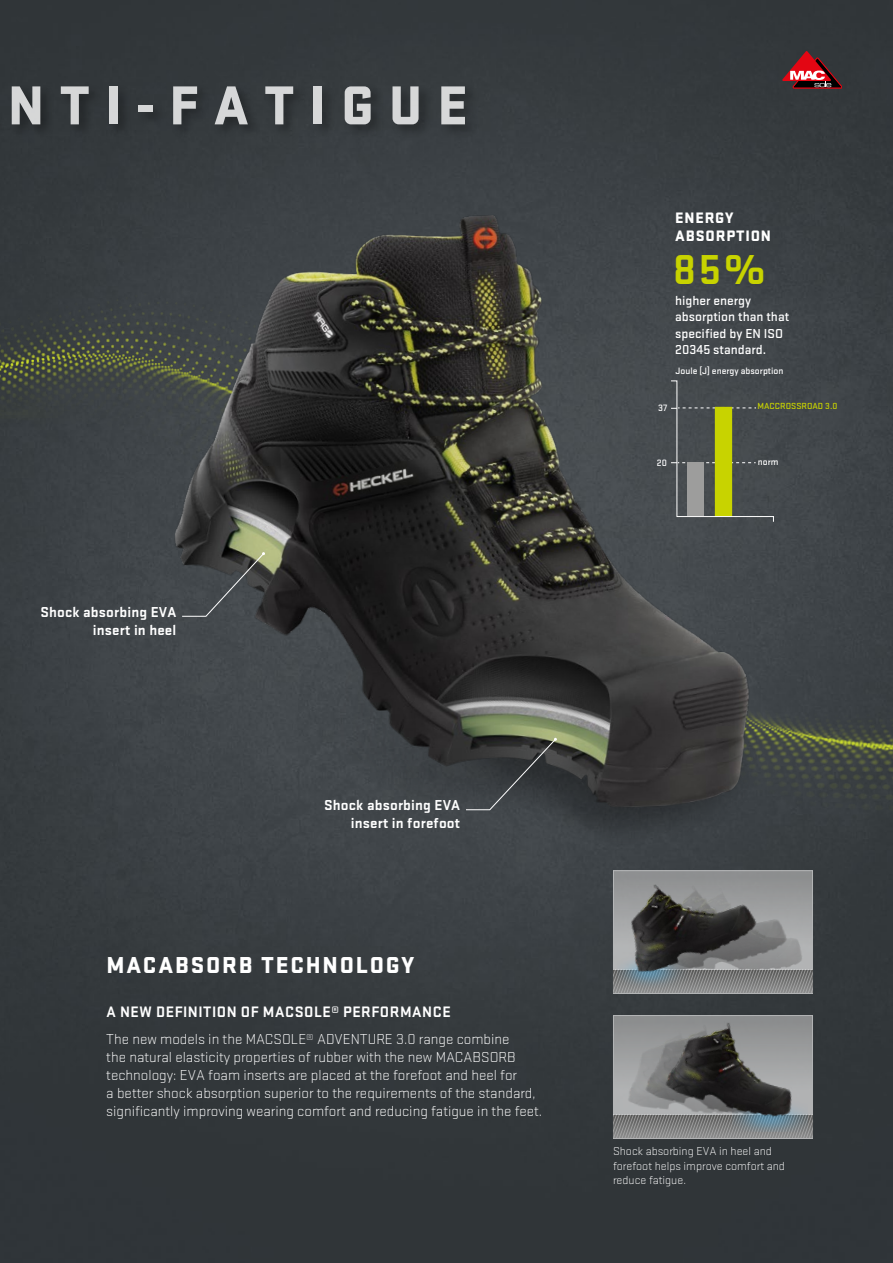
<style>
.page{position:relative;width:893px;height:1263px;background:#fff}
.page>*{position:absolute;margin:0;border:0;box-sizing:border-box;transform-origin:0 0}
.t1{font:900 57px "Stratum No 1";letter-spacing:.265em;color:#fff}
.t2{font:700 43.5px "Stratum No 1";color:#c8d300}
.t3{font:900 24px "Stratum No 1";letter-spacing:.075em;color:#fff}
.t4{font:700 15.75px "Stratum No 1";letter-spacing:.035em;color:#fff}
.t5{font:900 15.75px/18px "Stratum No 1";letter-spacing:.055em;color:#fff}
.t6{font:300 15px/18px "Stratum No 1";color:#fff}
.t7{font:700 15px/18px "Stratum No 1";letter-spacing:.01em;color:#fff;text-align:right}
.t8{font:500 13.5px/16.5px "Stratum No 1";color:#fff}
.t9{font:300 12px/14.4px "Stratum No 1";color:#fff}
.t10{font:500 9.6px "Stratum No 1";color:#fff}
.t11{font:500 9.15px "Stratum No 1";color:#c8d300}
</style>
<div class="page">
<img style="left:11px;top:0;width:882px;height:1263px">
<div style="left:0;top:0;width:11px;height:1263px;background:#33383b"></div>
<img style="left:837px;top:523px;width:56px;height:327px">
<img style="left:0;top:255px;width:50px;height:264px">
<img style="left:50px;top:159px;width:787px;height:712px">
<svg style="left:181px;top:552px;width:84px;height:65px;background:#46494a"></svg>
<svg style="left:465px;top:738px;width:92px;height:72px;background:#3a3d3f"></svg>
<div style="left:0;top:83px;width:480px;height:57px;background:#32373a"></div>
<svg style="left:782px;top:51px;width:60px;height:37px;background:#74363b"></svg>
<svg style="left:670px;top:380px;width:104px;height:142px;background:#5f644c"></svg>
<svg style="left:615px;top:872px;width:196px;height:98px"></svg>
<img style="left:804px;top:876px;width:10px;height:107px">
<img style="left:776px;top:867px;width:28px;height:103px">
<svg style="left:613px;top:970px;width:199px;height:23px;background:#878888"></svg>
<img style="left:617px;top:951px;width:4px;height:36px">
<img style="left:621px;top:865px;width:155px;height:124px">
<svg style="left:803px;top:1017px;width:8px;height:98px"></svg>
<div style="left:613px;top:1015px;width:200px;height:123px;border:1px solid #e9e9e9"></div>
<img style="left:615px;top:1014px;width:15px;height:101px">
<img style="left:630px;top:1013px;width:19px;height:102px">
<svg style="left:613px;top:1115px;width:200px;height:22px;background:#878787"></svg>
<img style="left:803px;top:1097px;width:5px;height:34px">
<img style="left:649px;top:1011px;width:154px;height:120px">
<h1 class="t1" style="left:8px;top:73px;width:462px">NTI-FATIGUE</h1>
<p class="t7" style="left:40px;top:603px;width:137px">Shock absorbing EVA insert in heel</p>
<p class="t7" style="left:324px;top:796px;width:137px">Shock absorbing EVA insert in forefoot</p>
<h3 class="t3" style="left:106px;top:952px;width:309px">MACABSORB TECHNOLOGY</h3>
<p class="t4" style="left:106px;top:1003px;width:346px">A NEW DEFINITION OF MACSOLE® PERFORMANCE</p>
<p class="t6" style="left:106px;top:1030px;width:437px">The new models in the MACSOLE® ADVENTURE 3.0 range combine<br>the natural elasticity properties of rubber with the new MACABSORB technology: EVA foam inserts are placed at the forefoot and heel for<br>a better shock absorption superior to the requirements of the standard, significantly improving wearing comfort and reducing fatigue in the feet.</p>
<p class="t5" style="left:675px;top:209px;width:97px">ENERGY<br>ABSORPTION</p>
<h2 class="t2" style="left:673px;top:245px;width:95px">85%</h2>
<p class="t8" style="left:675px;top:292px;width:116px">higher energy absorption than that specified by EN ISO<br>20345 standard.</p>
<p class="t10" style="left:675px;top:365px;width:109px">Joule [J] energy absorption</p>
<p class="t10" style="left:658px;top:403px;width:11px">37</p>
<p class="t11" style="left:757px;top:401px;width:81px">MACCROSSROAD 3.0</p>
<p class="t10" style="left:657px;top:457px;width:12px">20</p>
<p class="t10" style="left:758px;top:457px;width:22px">norm</p>
<p class="t9" style="left:613px;top:1144px;width:173px">Shock absorbing EVA in heel and forefoot helps improve comfort and reduce fatigue.</p>
</div>
